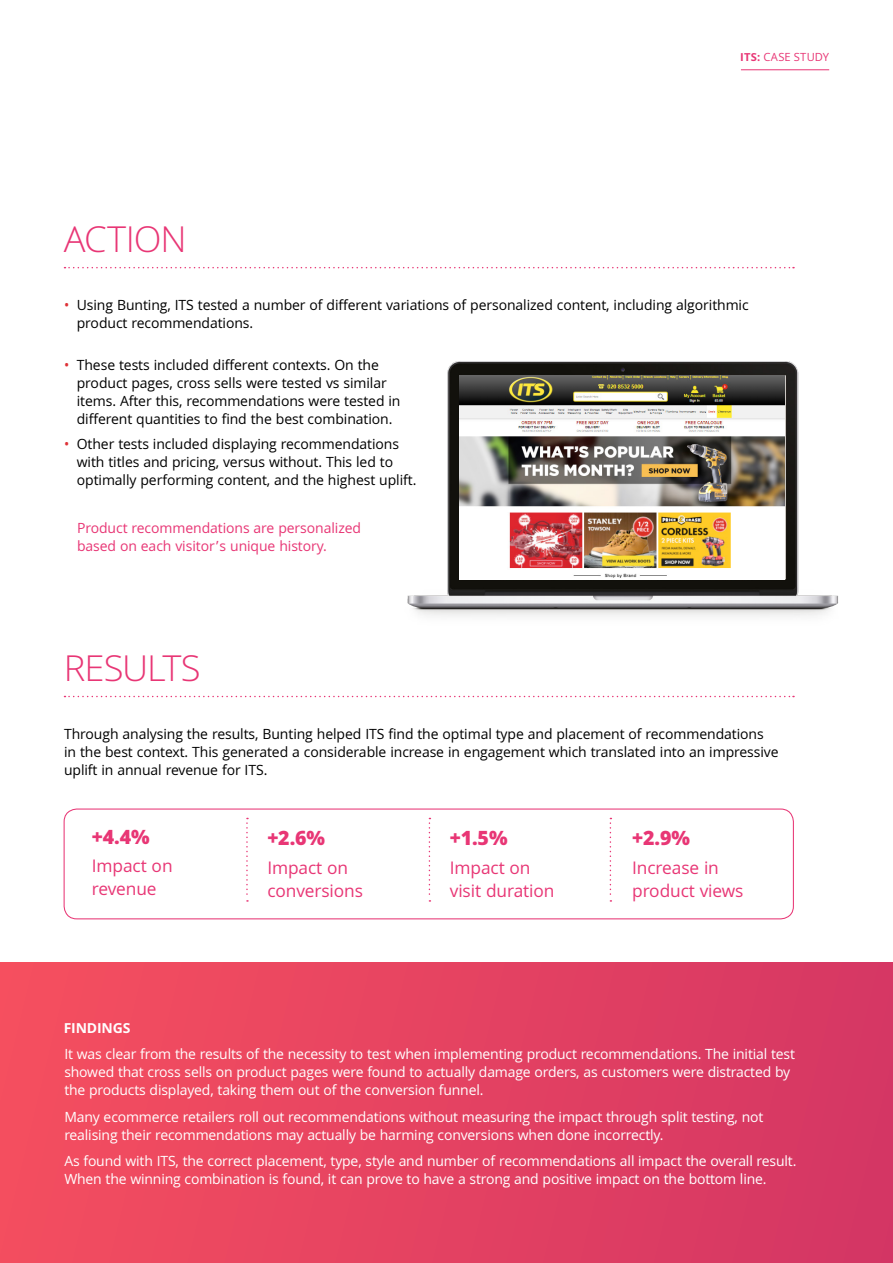
<style>
.page{position:relative;width:893px;height:1263px;background:#fff}
.page>*{position:absolute;margin:0;border:0;box-sizing:border-box;transform-origin:0 0}
.t1{font:300 39px "Khula";letter-spacing:-.025em;color:#e83675}
.t2{font:800 21px "Khula";color:#e83675}
.t3{font:18.6px/22.6px "Khula";letter-spacing:-.005em;color:#e83675}
.t4{font:15px/18px "Khula";letter-spacing:-.005em;color:#000}
.t5{font:15px/18px "Khula";letter-spacing:-.01em;color:#fff}
.t6{font:15px/18px "Khula";letter-spacing:-.005em;color:#e83675}
.t7{font:700 15px "Khula";letter-spacing:-.01em;color:#fff}
.t8{font:12px "Khula";letter-spacing:.02em;color:#e83675}
.s1{font-weight:700}
.s2{color:#de3237}
</style>
<div class="page">
<div style="left:0;top:962px;width:893px;height:301px;background:linear-gradient(to right,#f54f5f,#d43664)"></div>
<svg style="left:64px;top:267px;width:730px;height:1px"></svg>
<hr style="left:741px;top:69px;width:88px;height:1px;background:#e83675">
<img style="left:407px;top:361px;width:432px;height:255px">
<svg style="left:64px;top:696px;width:730px;height:1px"></svg>
<div style="left:64px;top:808px;width:730px;height:111px;border:1px solid #e83675;border-radius:13px"></div>
<svg style="left:246px;top:818px;width:2px;height:84px"></svg>
<svg style="left:429px;top:818px;width:1px;height:84px"></svg>
<svg style="left:610px;top:818px;width:1px;height:84px"></svg>
<img style="left:459px;top:375px;width:326px;height:204px">
<h1 class="t1" style="left:64px;top:215px;width:124px">ACTION</h1>
<p class="t8" style="left:740px;top:50px;width:90px"><span class="s1">ITS:</span> CASE STUDY</p>
<p class="t4" style="left:77px;top:296px;width:673px;text-indent:-13px"><span class="s2">•</span> Using Bunting, ITS tested a number of different variations of personalized content, including algorithmic product recommendations.</p>
<p class="t4" style="left:77px;top:356px;width:325px;text-indent:-13px"><span class="s2">•</span> These tests included different contexts. On the product pages, cross sells were tested vs similar items. After this, recommendations were tested in different quantities to find the best combination.</p>
<p class="t4" style="left:77px;top:434px;width:341px;text-indent:-13px"><span class="s2">•</span> Other tests included displaying recommendations with titles and pricing, versus without. This led to optimally performing content, and the highest uplift.</p>
<p class="t6" style="left:77px;top:519px;width:286px">Product recommendations are personalized based on each visitor’s unique history.</p>
<h1 class="t1" style="left:64px;top:644px;width:138px">RESULTS</h1>
<p class="t4" style="left:64px;top:725px;width:716px">Through analysing the results, Bunting helped ITS find the optimal type and placement of recommendations in the best context. This generated a considerable increase in engagement which translated into an impressive uplift in annual revenue for ITS.</p>
<h2 class="t2" style="left:92px;top:824px;width:59px">+4.4%</h2>
<p class="t3" style="left:92px;top:854px;width:82px">Impact on revenue</p>
<p class="t7" style="left:64px;top:1019px;width:68px">FINDINGS</p>
<h2 class="t2" style="left:267px;top:826px;width:59px">+2.6%</h2>
<p class="t3" style="left:267px;top:856px;width:97px">Impact on conversions</p>
<h2 class="t2" style="left:450px;top:826px;width:59px">+1.5%</h2>
<p class="t3" style="left:450px;top:856px;width:106px">Impact on visit duration</p>
<h2 class="t2" style="left:632px;top:826px;width:59px">+2.9%</h2>
<p class="t3" style="left:632px;top:856px;width:113px">Increase in product views</p>
<p class="t5" style="left:64px;top:1045px;width:732px">It was clear from the results of the necessity to test when implementing product recommendations. The initial test showed that cross sells on product pages were found to actually damage orders, as customers were distracted by the products displayed, taking them out of the conversion funnel.</p>
<p class="t5" style="left:64px;top:1108px;width:701px">Many ecommerce retailers roll out recommendations without measuring the impact through split testing, not realising their recommendations may actually be harming conversions when done incorrectly.</p>
<p class="t5" style="left:64px;top:1152px;width:734px">As found with ITS, the correct placement, type, style and number of recommendations all impact the overall result.<br>When the winning combination is found, it can prove to have a strong and positive impact on the bottom line.</p>
</div>
